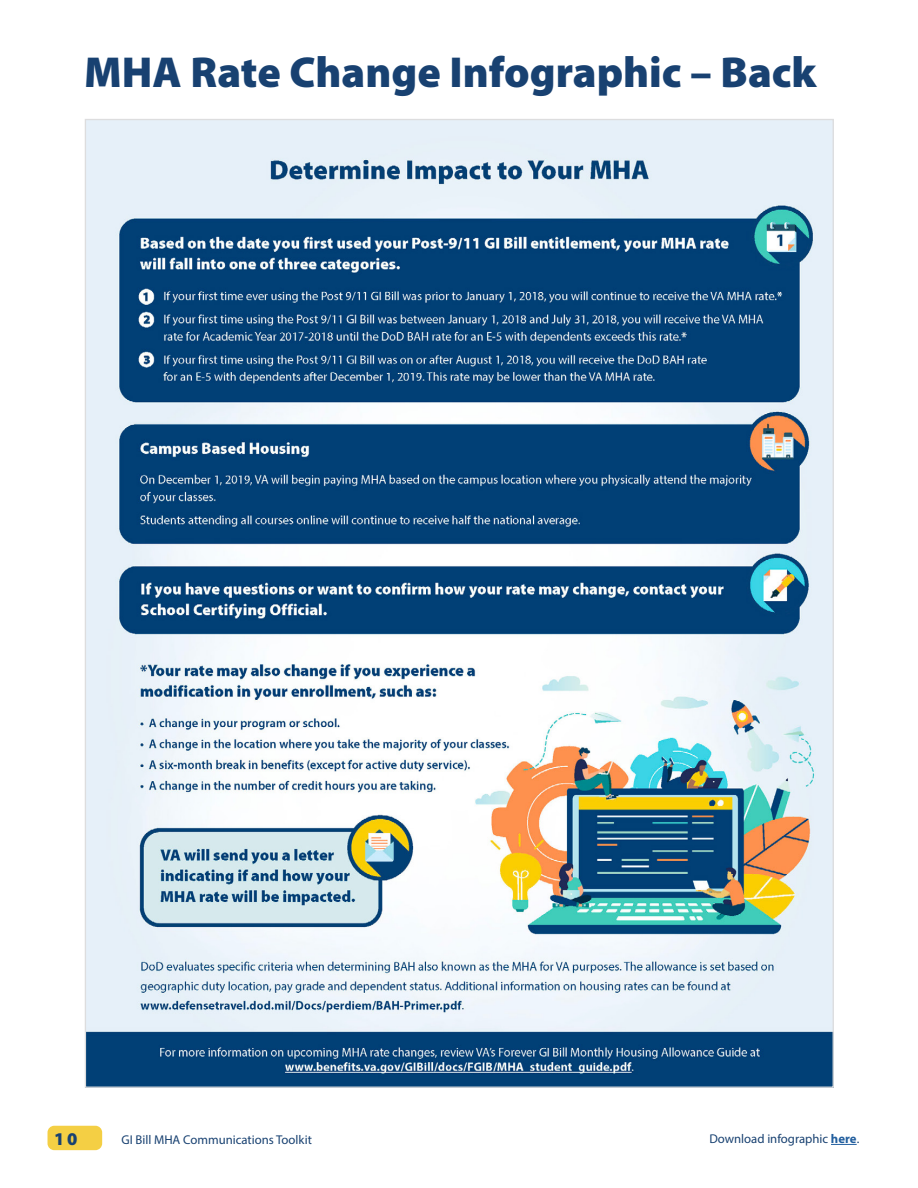
<style>
.page{position:relative;width:918px;height:1188px;background:#fff}
.page>*{position:absolute;margin:0;border:0;box-sizing:border-box;transform-origin:0 0}
.t1{font:900 43.5px "Myriad Pro";color:#184171}
.t2{font:900 18px "Myriad Pro";color:#184171}
.Footer_On_White__R_A{font:12.75px "Myriad Pro";color:#184171}
.s1{font-weight:700;color:#215e9e}
</style>
<div class="page">
<div style="left:48px;top:1126px;width:54px;height:24px;background:#f4cf44;border-radius:7px"></div>
<img style="left:87px;top:121px;width:745px;height:965px">
<svg style="left:831px;top:1144px;width:26px;height:1px"></svg>
<h1 class="t1" style="left:84px;top:47px;width:734px">MHA Rate Change Infographic – Back</h1>
<h2 class="t2" style="left:54px;top:1128px;width:25px">10</h2>
<p class="Footer_On_White__R_A" style="left:122px;top:1131px;width:192px">GI Bill MHA Communications Toolkit</p>
<p class="Footer_On_White__R_A" style="left:709px;top:1131px;width:151px">Download infographic <span class="s1">here</span>.</p>
</div>
